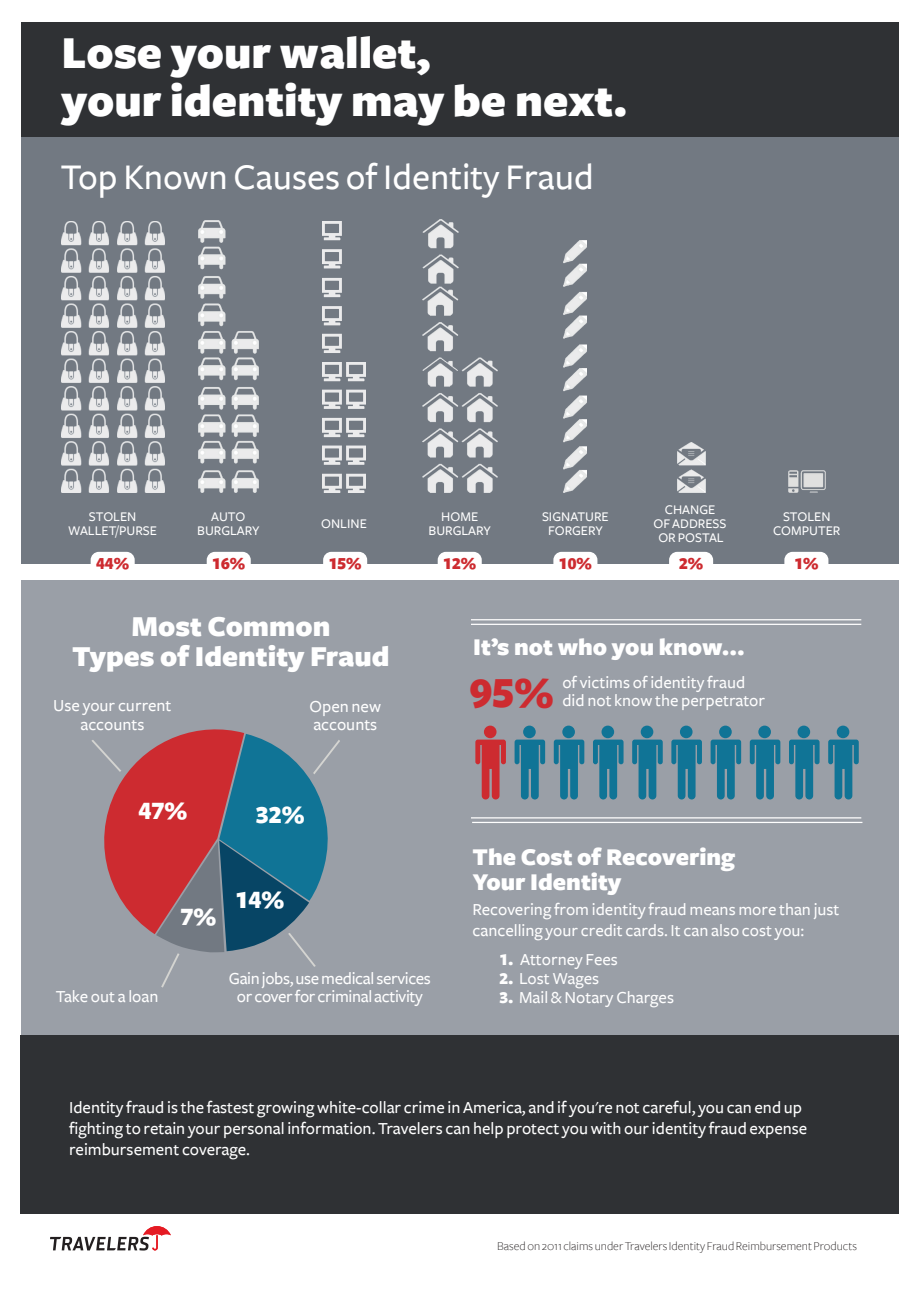
<style>
.page{position:relative;width:920px;height:1295px;background:#fff}
.page>*{position:absolute;margin:0;border:0;box-sizing:border-box;transform-origin:0 0}
.t1{font:900 47.5px/47.5px "Freight Sans";color:#fff}
.t2{font:44.5px "Freight Sans Black SC";color:#cd2b30}
.t3{font:500 37.5px "Freight Sans";color:#fff}
.t4{font:900 30px/29.9px "Freight Sans";color:#fff;text-align:center}
.t5{font:25.88px "Freight Sans Black SC";color:#fff}
.t6{font:900 25px/24.9px "Freight Sans";color:#fff}
.t7{font:500 17.5px/21px "Freight Sans";color:#fff}
.t8{font:500 17.5px/18.5px "Freight Sans";letter-spacing:-.02em;color:#fff;text-align:center}
.t9{font:17.5px "Freight Sans Black SC";color:#cd2b30}
.t10{font:500 13.75px/13.8px "Freight Sans";color:#fff;text-align:center}
.t11{font:300 12.5px "Freight Sans";color:#231f20}
.s1{font-family:"Freight Sans Black SC";font-weight:400}
</style>
<div class="page">
<div style="left:21px;top:23px;width:878px;height:1191px;background:#9a9fa7"></div>
<div style="left:21px;top:22px;width:878px;height:427px;background:#2f3134"></div>
<div style="left:19px;top:556px;width:881px;height:24px;background:#fff"></div>
<div style="left:21px;top:138px;width:878px;height:426px;background:#727982"></div>
<div style="left:20px;top:1035px;width:879px;height:179px;background:#2f3134"></div>
<div style="left:91px;top:552px;width:44px;height:23px;background:#fff;border-radius:8px"></div>
<hr style="left:471px;top:619px;width:390px;height:1px;background:#fff">
<hr style="left:471px;top:624px;width:390px;height:1px;background:#fff">
<div style="left:484px;top:726px;width:13px;height:12px;background:#cd2b30;border-radius:50%"></div>
<svg style="left:475px;top:740px;width:31px;height:60px"></svg>
<div style="left:523px;top:726px;width:13px;height:12px;background:#107496;border-radius:50%"></div>
<svg style="left:515px;top:740px;width:30px;height:60px"></svg>
<div style="left:562px;top:726px;width:13px;height:12px;background:#107496;border-radius:50%"></div>
<svg style="left:554px;top:740px;width:30px;height:60px"></svg>
<div style="left:602px;top:726px;width:12px;height:12px;background:#107496;border-radius:50%"></div>
<svg style="left:593px;top:740px;width:31px;height:60px"></svg>
<div style="left:641px;top:726px;width:12px;height:12px;background:#107496;border-radius:50%"></div>
<svg style="left:632px;top:740px;width:31px;height:60px"></svg>
<div style="left:680px;top:726px;width:13px;height:12px;background:#107496;border-radius:50%"></div>
<svg style="left:671px;top:740px;width:31px;height:60px"></svg>
<div style="left:719px;top:726px;width:13px;height:12px;background:#107496;border-radius:50%"></div>
<svg style="left:711px;top:740px;width:30px;height:60px"></svg>
<div style="left:758px;top:726px;width:13px;height:12px;background:#107496;border-radius:50%"></div>
<svg style="left:750px;top:740px;width:30px;height:60px"></svg>
<div style="left:798px;top:726px;width:12px;height:12px;background:#107496;border-radius:50%"></div>
<svg style="left:789px;top:740px;width:31px;height:60px"></svg>
<div style="left:837px;top:726px;width:12px;height:12px;background:#107496;border-radius:50%"></div>
<svg style="left:828px;top:740px;width:31px;height:60px"></svg>
<hr style="left:471px;top:817px;width:390px;height:2px;background:#fff">
<hr style="left:472px;top:822px;width:390px;height:1px;background:#fff">
<img style="left:61px;top:221px;width:103px;height:271px">
<img style="left:198px;top:221px;width:61px;height:271px">
<img style="left:323px;top:222px;width:42px;height:270px">
<img style="left:422px;top:219px;width:75px;height:273px">
<img style="left:677px;top:442px;width:28px;height:50px">
<img style="left:564px;top:241px;width:23px;height:251px">
<img style="left:789px;top:471px;width:36px;height:21px">
<div style="left:207px;top:552px;width:44px;height:23px;background:#fff;border-radius:8px"></div>
<div style="left:323px;top:552px;width:44px;height:23px;background:#fff;border-radius:8px"></div>
<div style="left:438px;top:552px;width:44px;height:23px;background:#fff;border-radius:8px"></div>
<div style="left:553px;top:552px;width:44px;height:23px;background:#fff;border-radius:8px"></div>
<div style="left:669px;top:552px;width:44px;height:23px;background:#fff;border-radius:8px"></div>
<div style="left:784px;top:552px;width:44px;height:23px;background:#fff;border-radius:8px"></div>
<svg style="left:50px;top:1226px;width:121px;height:25px"></svg>
<svg style="left:91px;top:729px;width:249px;height:259px"></svg>
<h1 class="t1" style="left:62px;top:31px;width:568px">Lose your wallet,<br>your identity may be next.</h1>
<h3 class="t3" style="left:61px;top:156px;width:534px">Top Known Causes of Identity Fraud</h3>
<p class="t10" style="left:68px;top:510px;width:90px">STOLEN<br>WALLET/PURSE</p>
<p class="t10" style="left:197px;top:510px;width:64px">AUTO<br>BURGLARY</p>
<p class="t10" style="left:321px;top:517px;width:47px">ONLINE</p>
<p class="t10" style="left:429px;top:510px;width:64px">HOME<br>BURGLARY</p>
<p class="t10" style="left:653px;top:503px;width:75px">CHANGE<br>OF ADDRESS<br>OR POSTAL</p>
<p class="t10" style="left:542px;top:510px;width:68px">SIGNATURE<br>FORGERY</p>
<p class="t10" style="left:773px;top:510px;width:69px">STOLEN<br>COMPUTER</p>
<p class="t9" style="left:96px;top:554px;width:34px">44%</p>
<p class="t9" style="left:212px;top:554px;width:34px">16%</p>
<p class="t9" style="left:329px;top:554px;width:34px">15%</p>
<p class="t9" style="left:443px;top:554px;width:34px">12%</p>
<p class="t9" style="left:559px;top:554px;width:34px">10%</p>
<p class="t9" style="left:679px;top:554px;width:26px">2%</p>
<p class="t9" style="left:794px;top:554px;width:26px">1%</p>
<h3 class="t4" style="left:72px;top:613px;width:319px">Most Common<br>Types of Identity Fraud</h3>
<p class="t7" style="left:53px;top:697px;width:120px;line-height:18.5px;text-align:center">Use your current accounts</p>
<p class="t7" style="left:310px;top:697px;width:73px;line-height:18.5px">Open new accounts</p>
<h3 class="t5" style="left:139px;top:797px;width:50px">47%</h3>
<h3 class="t5" style="left:256px;top:801px;width:50px">32%</h3>
<p class="t7" style="left:56px;top:986px;width:104px">Take out a loan</p>
<h3 class="t5" style="left:181px;top:903px;width:37px">7%</h3>
<h3 class="t5" style="left:236px;top:886px;width:50px">14%</h3>
<p class="t8" style="left:229px;top:969px;width:204px">Gain jobs, use medical services or cover for criminal activity</p>
<h3 class="t6" style="left:473px;top:635px;width:273px">It’s not who you know...</h3>
<p class="t7" style="left:562px;top:674px;width:204px;line-height:18px">of victims of identity fraud did not know the perpetrator</p>
<h2 class="t2" style="left:470px;top:669px;width:85px">95%</h2>
<h3 class="t6" style="left:473px;top:846px;width:264px">The Cost of Recovering<br>Your Identity</h3>
<p class="t7" style="left:473px;top:899px;width:369px">Recovering from identity fraud means more than just cancelling your credit cards. It can also cost you:</p>
<p class="t7" style="left:499px;top:949px;width:120px"><span class="s1">1.</span> Attorney Fees</p>
<p class="t7" style="left:499px;top:968px;width:101px"><span class="s1">2.</span> Lost Wages</p>
<p class="t7" style="left:499px;top:987px;width:176px"><span class="s1">3.</span> Mail &amp; Notary Charges</p>
<p class="t7" style="left:69px;top:1097px;width:740px">Identity fraud is the fastest growing white-collar crime in America, and if you're not careful, you can end up fighting to retain your personal information. Travelers can help protect you with our identity fraud expense reimbursement coverage.</p>
<p class="t11" style="left:497px;top:1239px;width:362px">Based on 2011 claims under Travelers Identity Fraud Reimbursement Products</p>
</div>
